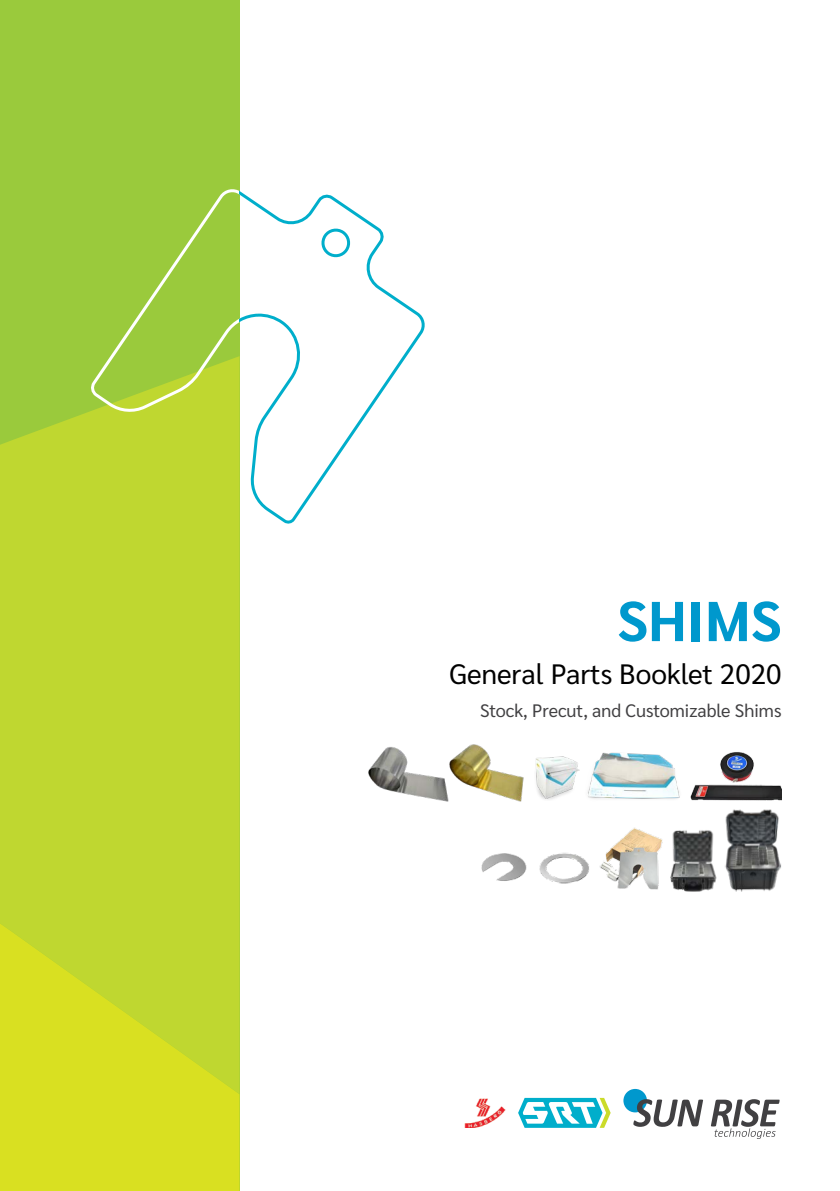
<style>
.page{position:relative;width:840px;height:1191px;background:#fff}
.page>*{position:absolute;margin:0;border:0;box-sizing:border-box;transform-origin:0 0}
.t1{font:700 56px "Sarabun";color:#0098cd}
.t2{font:28px "Sarabun";color:#000}
.t3{font:18px "Sarabun";color:#414042}
</style>
<div class="page">
<div style="left:0;top:0;width:239px;height:1191px;background:#9aca3c"></div>
<div style="left:0;top:412px;width:239px;height:497px;background:#bfd730"></div>
<svg style="left:0;top:909px;width:239px;height:282px;background:#cfdc26"></svg>
<svg style="left:88px;top:189px;width:151px;height:337px"></svg>
<svg style="left:239px;top:186px;width:186px;height:340px"></svg>
<img style="left:539px;top:852px;width:50px;height:32px">
<img style="left:599px;top:827px;width:64px;height:63px">
<img style="left:481px;top:853px;width:46px;height:28px">
<img style="left:690px;top:752px;width:91px;height:49px">
<img style="left:453px;top:744px;width:71px;height:58px">
<img style="left:368px;top:747px;width:85px;height:55px">
<img style="left:535px;top:756px;width:44px;height:44px">
<img style="left:588px;top:752px;width:92px;height:47px">
<div style="left:623px;top:1089px;width:23px;height:23px;background:#0098cd;border-radius:50%"></div>
<svg style="left:633px;top:1099px;width:69px;height:27px"></svg>
<svg style="left:711px;top:1099px;width:68px;height:40px"></svg>
<svg style="left:518px;top:1097px;width:92px;height:30px"></svg>
<img style="left:464px;top:1098px;width:41px;height:29px">
<img style="left:670px;top:830px;width:47px;height:62px">
<img style="left:725px;top:809px;width:56px;height:83px">
<h1 class="t1" style="left:616px;top:589px;width:166px">SHIMS</h1>
<h2 class="t2" style="left:449px;top:658px;width:333px">General Parts Booklet 2020</h2>
<p class="t3" style="left:480px;top:700px;width:303px">Stock, Precut, and Customizable Shims</p>
</div>
